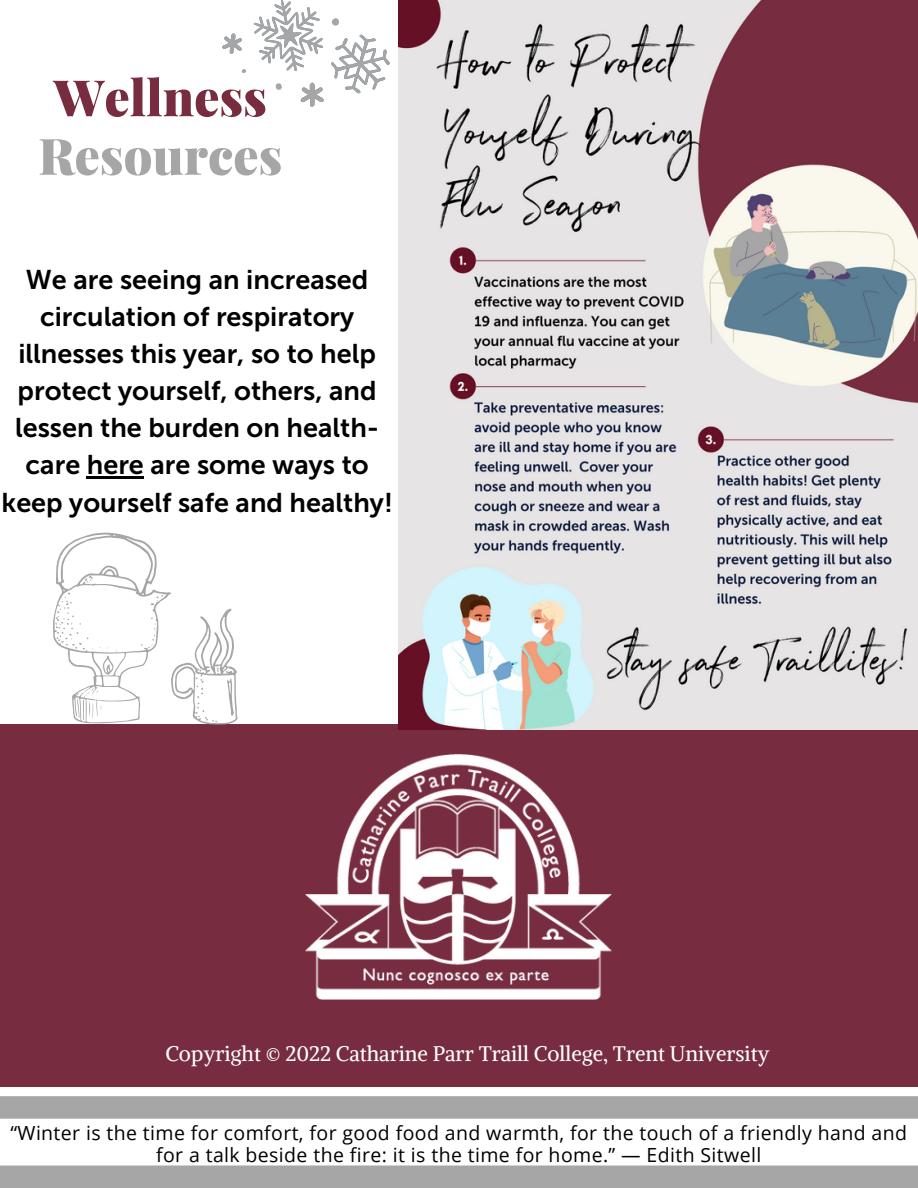
<style>
.page{position:relative;width:918px;height:1188px;background:#fff}
.page>*{position:absolute;margin:0;border:0;box-sizing:border-box;transform-origin:0 0}
.t1{font:900 50.25px "Playfair Display";color:#a6a6a6}
.t2{font:900 50.25px "Playfair Display";color:#772c3f}
.t3{font:27px/37.2px "Museo Sans 700";color:#000;text-align:center}
.t4{font:21px "Alike";color:#fff}
.t5{font:19.5px/22.5px "Open Sans";letter-spacing:.02em;color:#000;text-align:center}
</style>
<div class="page">
<div style="left:0;top:1166px;width:918px;height:22px;background:#a6a6a6"></div>
<div style="left:0;top:1096px;width:918px;height:23px;background:#a6a6a6"></div>
<hr style="left:87px;top:477px;width:57px;height:2px;background:#000">
<svg style="left:331px;top:35px;width:59px;height:59px"></svg>
<svg style="left:222px;top:33px;width:20px;height:21px"></svg>
<svg style="left:301px;top:83px;width:23px;height:24px"></svg>
<svg style="left:332px;top:18px;width:7px;height:8px"></svg>
<svg style="left:275px;top:83px;width:7px;height:7px"></svg>
<svg style="left:242px;top:69px;width:4px;height:4px"></svg>
<svg style="left:254px;top:0;width:69px;height:71px"></svg>
<div style="left:0;top:729px;width:918px;height:357px;background:#772c3f"></div>
<img style="left:306px;top:754px;width:306px;height:245px">
<div style="left:0;top:724px;width:918px;height:22px;background:#772c3f"></div>
<svg style="left:53px;top:533px;width:184px;height:191px"></svg>
<img style="left:398px;top:0;width:520px;height:729px">
<p class="t2" style="left:54px;top:62px;width:215px">Wellness</p>
<p class="t1" style="left:38px;top:120px;width:246px">Resources</p>
<p class="t3" style="left:1px;top:261px;width:393px">We are seeing an increased circulation of respiratory illnesses this year, so to help protect yourself, others, and lessen the burden on health&shy;care here are some ways to keep yourself safe and healthy!</p>
<p class="t4" style="left:165px;top:1040px;width:606px">Copyright © 2022 Catharine Parr Traill College, Trent University</p>
<p class="t5" style="left:10px;top:1121px;width:898px">“Winter is the time for comfort, for good food and warmth, for the touch of a friendly hand and for a talk beside the fire: it is the time for home.” ― Edith Sitwell</p>
</div>
